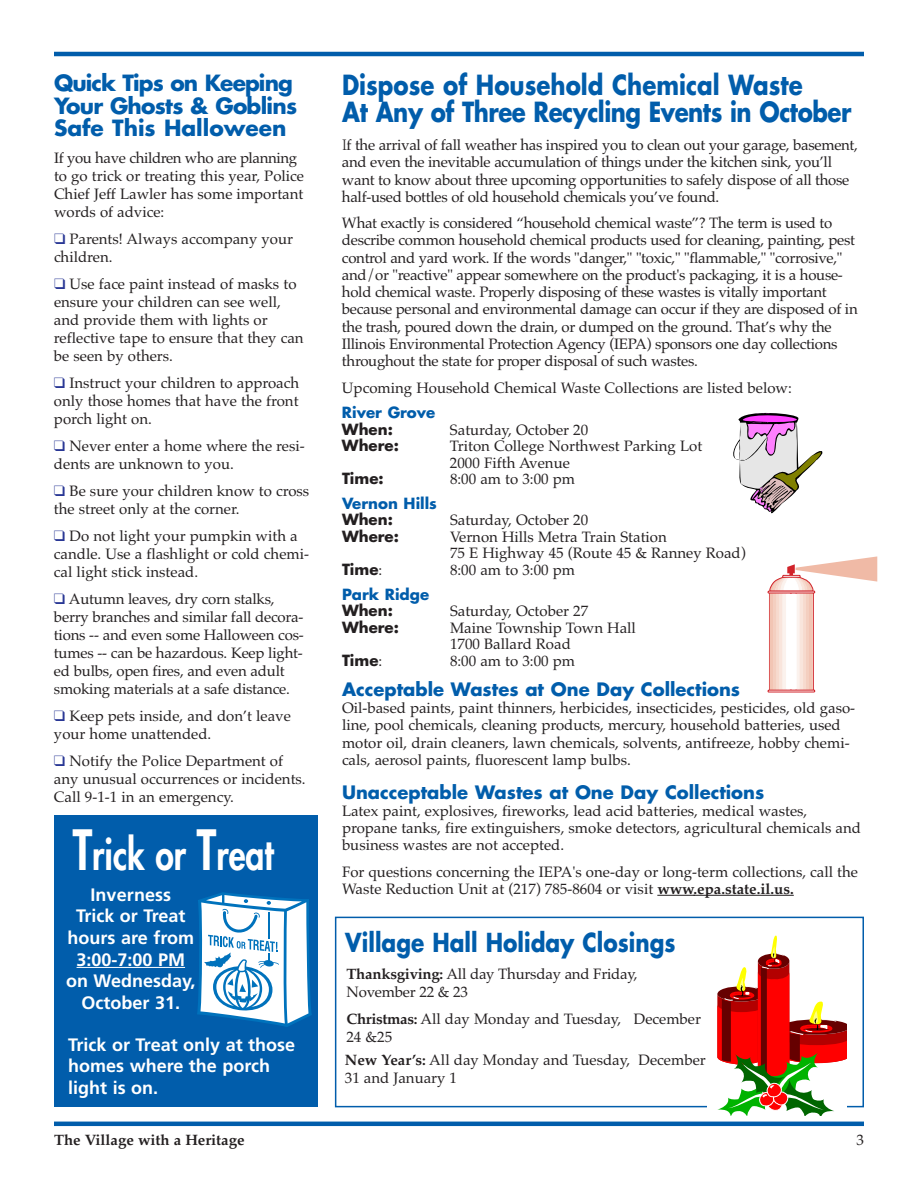
<style>
.page{position:relative;width:918px;height:1188px;background:#fff}
.page>*{position:absolute;margin:0;border:0;box-sizing:border-box;transform-origin:0 0}
.t1{font:800 42px "Futura";color:#fff;scale:.8 1}
.t2{font:700 27px/27.8px "Futura";letter-spacing:-.02em;color:#015dab;scale:.85 1}
.t3{font:700 25.5px "Futura";color:#015dab;scale:.85 1}
.t4{font:700 21.75px/22.5px "Futura";letter-spacing:-.035em;color:#015dab}
.t5{font:700 18px/21.6px "Frutiger";color:#fff;text-align:center}
.t6{font:700 18px "Futura";color:#015dab}
.t7{font:15px/18px "Palatino";color:#231f20}
.t8{font:15px/17.2px "Palatino";letter-spacing:-.02em;color:#231f20}
.t9{font:700 15px "Futura";color:#231f20}
.t10{font:700 15px "Futura";color:#015dab}
.t11{font:700 15px "Palatino";color:#231f20}
.s1{color:#293795}
.s2{font-size:54px}
.s3{font-family:"Berkeley Oldstyle IT Cby BT";font-size:16.5px}
.s4{font-family:"Palatino";font-weight:400}
.s5{font-weight:700}
</style>
<div class="page">
<hr style="left:54px;top:1122px;width:810px;height:4px;background:#015dab">
<hr style="left:54px;top:52px;width:810px;height:4px;background:#015dab">
<hr style="left:657px;top:895px;width:38px;height:1px;background:#231f20">
<hr style="left:693px;top:895px;width:101px;height:1px;background:#231f20">
<svg style="left:733px;top:412px;width:89px;height:102px"></svg>
<div style="left:769px;top:593px;width:45px;height:97px;border:1px solid #d1232a"></div>
<hr style="left:770px;top:593px;width:3px;height:97px;background:#f2c5b4">
<hr style="left:773px;top:593px;width:4px;height:97px;background:#f4cfc0">
<hr style="left:776px;top:593px;width:4px;height:97px;background:#f7dace">
<hr style="left:779px;top:593px;width:4px;height:97px;background:#f9e5dc">
<hr style="left:782px;top:593px;width:4px;height:97px;background:#fbf2ed">
<hr style="left:786px;top:593px;width:4px;height:97px;background:#fff">
<hr style="left:792px;top:593px;width:4px;height:97px;background:#fff">
<hr style="left:797px;top:593px;width:3px;height:97px;background:#fbf2ed">
<hr style="left:800px;top:593px;width:3px;height:97px;background:#f9e5dc">
<hr style="left:803px;top:593px;width:4px;height:97px;background:#f7dace">
<hr style="left:806px;top:593px;width:4px;height:97px;background:#f4cfc0">
<hr style="left:809px;top:593px;width:4px;height:97px;background:#f2c5b4">
<svg style="left:768px;top:690px;width:47px;height:2px"></svg>
<svg style="left:768px;top:556px;width:109px;height:39px"></svg>
<div style="left:54px;top:815px;width:263px;height:292px;background:#015dab"></div>
<svg style="left:197px;top:892px;width:115px;height:135px;background:#a4cae5"></svg>
<hr style="left:77px;top:967px;width:108px;height:1px;background:#fff">
<div style="left:335px;top:917px;width:529px;height:190px;border:2px solid #015dab"></div>
<div style="left:707px;top:934px;width:140px;height:182px;background:#fff"></div>
<svg style="left:717px;top:935px;width:130px;height:181px"></svg>
<div style="left:344px;top:928px;width:378px;height:37px;background:#fff"></div>
<h3 class="t4" style="left:54px;top:74px;width:245px">Quick Tips on Keeping<br>Your Ghosts &amp; Goblins<br>Safe This Halloween</h3>
<p class="t7" style="left:54px;top:149px;width:252px">If you have children who are planning to go trick or treating this year, Police<br>Chief Jeff Lawler has some important words of advice:</p>
<p class="t7" style="left:54px;top:230px;width:240px"><span class="s1">❑</span> Parents! Always accompany your children.</p>
<p class="t7" style="left:54px;top:275px;width:251px"><span class="s1">❑</span> Use face paint instead of masks to ensure your children can see well, and provide them with lights or reflective tape to ensure that they can be seen by others.</p>
<p class="t7" style="left:54px;top:374px;width:247px;text-align:justify"><span class="s1">❑</span> Instruct your children to approach only those homes that have the front porch light on.</p>
<p class="t7" style="left:54px;top:437px;width:252px"><span class="s1">❑</span> Never enter a home where the resi&shy;dents are unknown to you.</p>
<p class="t7" style="left:54px;top:482px;width:257px"><span class="s1">❑</span> Be sure your children know to cross the street only at the corner.</p>
<p class="t7" style="left:54px;top:527px;width:257px"><span class="s1">❑</span> Do not light your pumpkin with a candle. Use a flashlight or cold chemi&shy;cal light stick instead.</p>
<p class="t7" style="left:54px;top:590px;width:251px"><span class="s1">❑</span> Autumn leaves, dry corn stalks, berry branches and similar fall decora&shy;tions -- and even some Halloween cos&shy;tumes -- can be hazardous. Keep light&shy;ed bulbs, open fires, and even adult smoking materials at a safe distance.</p>
<p class="t7" style="left:54px;top:707px;width:238px"><span class="s1">❑</span> Keep pets inside, and don’t leave your home unattended.</p>
<p class="t7" style="left:54px;top:752px;width:253px"><span class="s1">❑</span> Notify the Police Department of any unusual occurrences or incidents.<br>Call 9-1-1 in an emergency.</p>
<h1 class="t1" style="left:73px;top:834px;width:253px"><span class="s2">T</span>rick or <span class="s2">T</span>reat</h1>
<p class="t5" style="left:66px;top:885px;width:131px">Inverness<br>Trick or Treat hours are from<br>3:00-7:00 PM on Wednesday,<br>October 31.</p>
<p class="t5" style="left:68px;top:1035px;width:228px;text-align:left">Trick or Treat only at those homes where the porch light is on.</p>
<h2 class="t2" style="left:342px;top:73px;width:601px">Dispose of Household Chemical Waste<br>At Any of Three Recycling Events in October</h2>
<p class="t8" style="left:342px;top:136px;width:517px"><span class="s3">I</span>f the arrival of fall weather has inspired you to clean out your garage, basement, and even the inevitable accumulation of things under the kitchen sink, you’ll want to know about three upcoming opportunities to safely dispose of all those half-used bottles of old household chemicals you’ve found.</p>
<p class="t8" style="left:342px;top:214px;width:517px">What exactly is considered “household chemical waste”? The term is used to describe common household chemical products used for cleaning, painting, pest control and yard work. If the words "danger," "toxic," "flammable," "corrosive," and/or "reactive" appear somewhere on the product's packaging, it is a house&shy;hold chemical waste. Properly disposing of these wastes is vitally important because personal and environmental damage can occur if they are disposed of in the trash, poured down the drain, or dumped on the ground. That’s why the Illinois Environmental Protection Agency (IEPA) sponsors one day collections throughout the state for proper disposal of such wastes.</p>
<p class="t7" style="left:342px;top:379px;width:451px">Upcoming Household Chemical Waste Collections are listed below:</p>
<p class="t10" style="left:342px;top:406px;width:95px">River Grove</p>
<p class="t9" style="left:342px;top:422px;width:52px">When:</p>
<p class="t7" style="left:450px;top:421px;width:140px">Saturday, October 20</p>
<p class="t9" style="left:342px;top:439px;width:58px">Where:</p>
<p class="t7" style="left:450px;top:438px;width:254px;line-height:16.5px">Triton College Northwest Parking Lot<br>2000 Fifth Avenue</p>
<p class="t9" style="left:342px;top:472px;width:43px">Time:</p>
<p class="t7" style="left:450px;top:470px;width:127px">8:00 am to 3:00 pm</p>
<p class="t10" style="left:342px;top:497px;width:96px">Vernon Hills</p>
<p class="t9" style="left:342px;top:513px;width:52px">When:</p>
<p class="t7" style="left:450px;top:511px;width:140px">Saturday, October 20</p>
<p class="t9" style="left:342px;top:530px;width:58px">Where:</p>
<p class="t7" style="left:450px;top:529px;width:297px;line-height:16.5px">Vernon Hills Metra Train Station<br>75 E Highway 45 (Route 45 &amp; Ranney Road)</p>
<p class="t9" style="left:342px;top:563px;width:42px">Time<span class="s4">:</span></p>
<p class="t7" style="left:450px;top:561px;width:127px">8:00 am to 3:00 pm</p>
<p class="t10" style="left:342px;top:587px;width:89px">Park Ridge</p>
<p class="t9" style="left:342px;top:604px;width:52px">When:</p>
<p class="t7" style="left:450px;top:602px;width:140px">Saturday, October 27</p>
<p class="t9" style="left:342px;top:620px;width:58px">Where:</p>
<p class="t7" style="left:450px;top:619px;width:188px;line-height:16.6px">Maine Township Town Hall<br>1700 Ballard Road</p>
<p class="t9" style="left:342px;top:653px;width:42px">Time<span class="s4">:</span></p>
<p class="t7" style="left:450px;top:652px;width:127px">8:00 am to 3:00 pm</p>
<p class="t6" style="left:342px;top:681px;width:400px">Acceptable Wastes at One Day Collections</p>
<p class="t7" style="left:342px;top:699px;width:515px;line-height:17.2px">Oil-based paints, paint thinners, herbicides, insecticides, pesticides, old gaso&shy;line, pool chemicals, cleaning products, mercury, household batteries, used motor oil, drain cleaners, lawn chemicals, solvents, antifreeze, hobby chemi&shy;cals, aerosol paints, fluorescent lamp bulbs.</p>
<p class="t6" style="left:342px;top:784px;width:424px">Unacceptable Wastes at One Day Collections</p>
<p class="t7" style="left:342px;top:802px;width:520px;line-height:17.2px">Latex paint, explosives, fireworks, lead acid batteries, medical wastes, propane tanks, fire extinguishers, smoke detectors, agricultural chemicals and business wastes are not accepted.</p>
<p class="t7" style="left:342px;top:863px;width:518px;line-height:17.2px">For questions concerning the IEPA's one-day or long-term collections, call the<br>Waste Reduction Unit at (217) 785-8604 or visit <span class="s5">www.epa.state.il.us.</span></p>
<h3 class="t3" style="left:345px;top:931px;width:390px">Village Hall Holiday Closings</h3>
<p class="t7" style="left:346px;top:965px;width:293px"><span class="s5">Thanksgiving:</span> All day Thursday and Friday,<br>November 22 &amp; 23</p>
<p class="t7" style="left:346px;top:1010px;width:356px"><span class="s5">Christmas:</span> All day Monday and Tuesday, December<br>24 &amp;25</p>
<p class="t7" style="left:345px;top:1051px;width:362px"><span class="s5">New Year’s:</span> All day Monday and Tuesday, December<br>31 and January 1</p>
<p class="t11" style="left:54px;top:1131px;width:192px">The Village with a Heritage</p>
<p class="t7" style="left:856px;top:1131px;width:9px">3</p>
</div>
